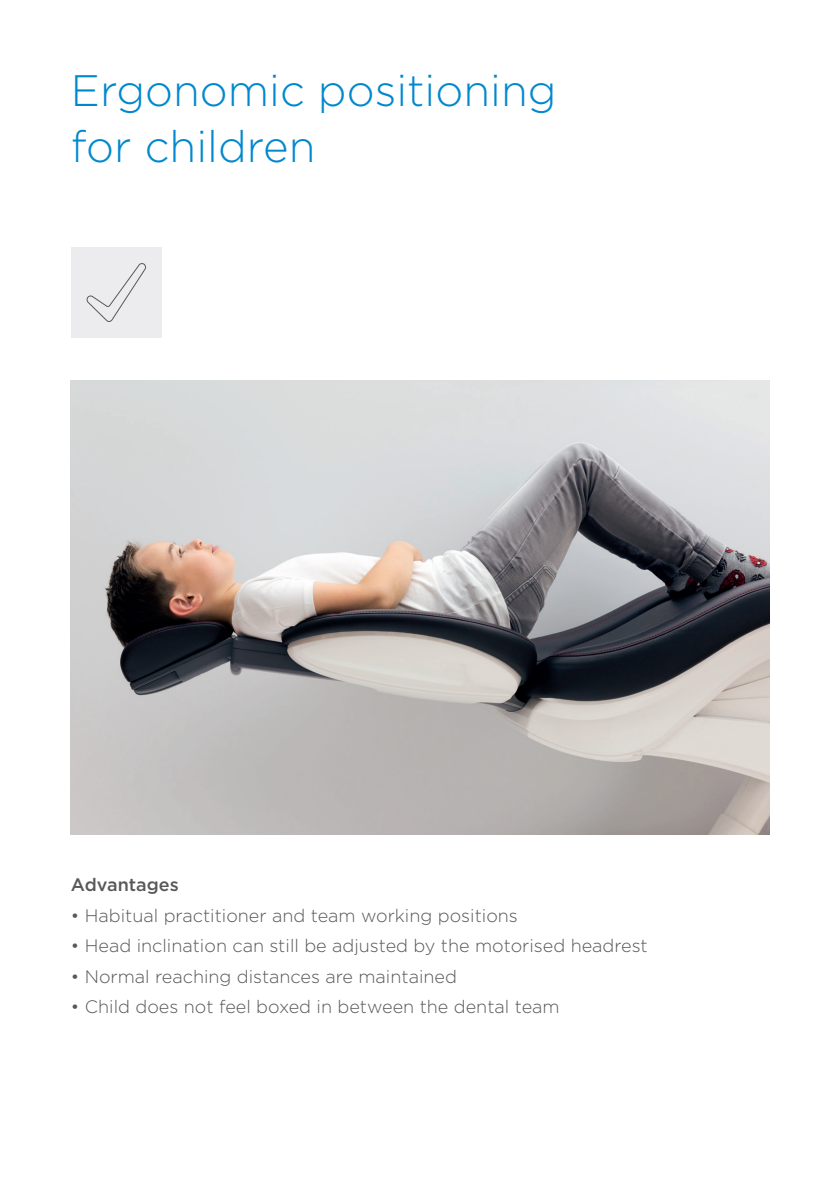
<style>
.page{position:relative;width:840px;height:1191px;background:#fff}
.page>*{position:absolute;margin:0;border:0;box-sizing:border-box;transform-origin:0 0}
.t1{font:300 44px/56px "Gotham";color:#0088ce}
.t2{font:300 18px "Gotham";color:#57585a}
.t3{font:500 18px "Gotham";color:#57585a}
</style>
<div class="page">
<img style="left:71px;top:380px;width:697px;height:454px">
<div style="left:71px;top:247px;width:90px;height:91px;background:#ececee"></div>
<svg style="left:87px;top:263px;width:59px;height:59px"></svg>
<p class="t1" style="left:71px;top:61px;width:487px">Ergonomic positioning for children</p>
<p class="t3" style="left:71px;top:873px;width:109px">Advantages</p>
<p class="t2" style="left:71px;top:903px;width:448px">• Habitual practitioner and team working positions</p>
<p class="t2" style="left:71px;top:934px;width:578px">• Head inclination can still be adjusted by the motorised headrest</p>
<p class="t2" style="left:71px;top:964px;width:387px">• Normal reaching distances are maintained</p>
<p class="t2" style="left:71px;top:995px;width:490px">• Child does not feel boxed in between the dental team</p>
</div>
